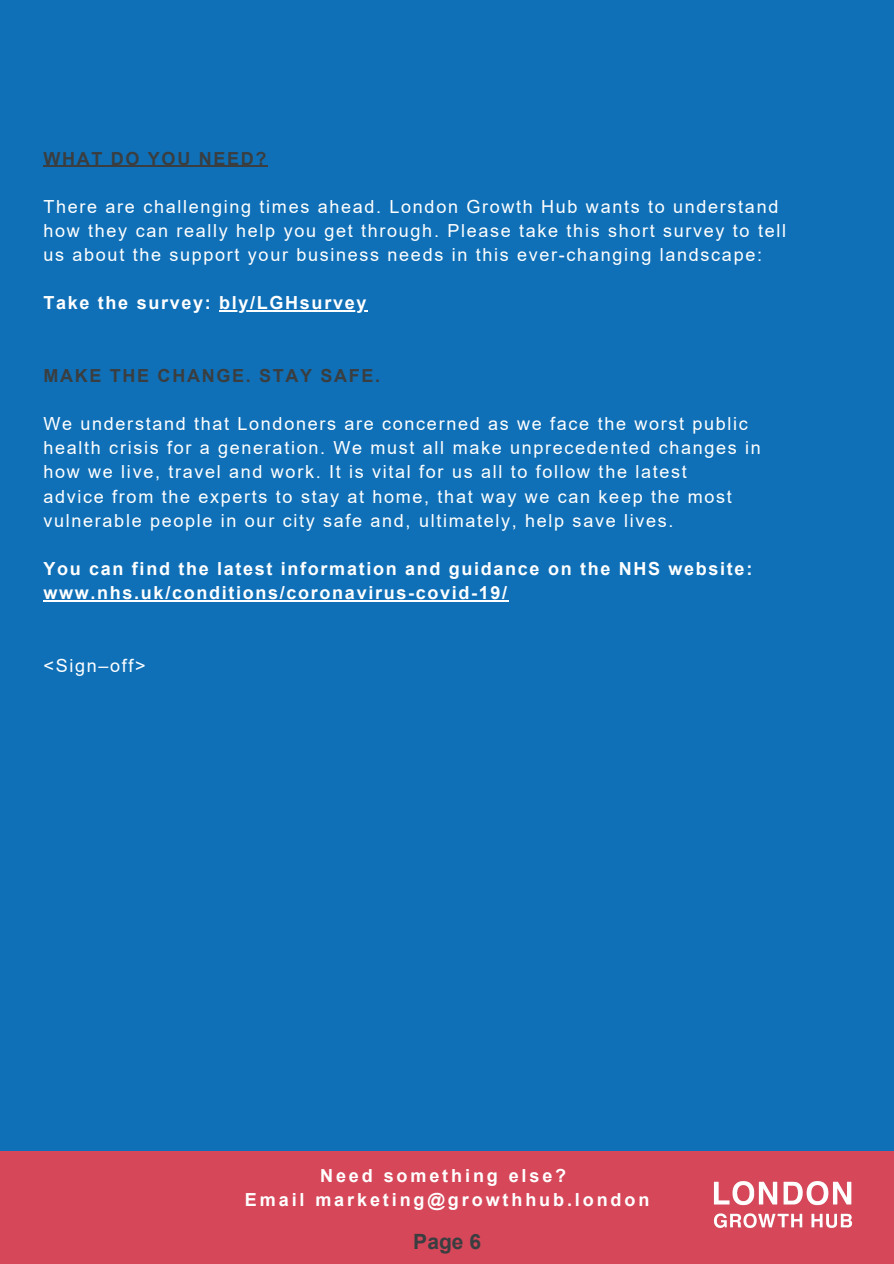
<style>
.page{position:relative;width:894px;height:1264px;background:#fff}
.page>*{position:absolute;margin:0;border:0;box-sizing:border-box;transform-origin:0 0}
.t1{font:700 21px "Arial";color:#3a3e41}
.t2{font:18px/24.2px "Arial";letter-spacing:.095em;color:#fff}
.t3{font:700 18px/24.2px "Arial";letter-spacing:.095em;color:#fff}
.t4{font:700 18px/24.8px "Arial";letter-spacing:.16em;color:#fff;text-align:center}
.t5{font:700 18px "Arial";letter-spacing:.095em;color:#3a3e41}
</style>
<div class="page">
<div style="left:0;top:0;width:893px;height:1263px;background:#0f70b7"></div>
<div style="left:0;top:1151px;width:893px;height:112px;background:#d64759"></div>
<hr style="left:43px;top:166px;width:225px;height:1px;background:#3a3e41">
<hr style="left:219px;top:310px;width:149px;height:2px;background:#fff">
<hr style="left:43px;top:600px;width:466px;height:1px;background:#fff">
<img style="left:713px;top:1181px;width:139px;height:47px">
<p class="t5" style="left:43px;top:148px;width:224px">WHAT DO YOU NEED?</p>
<p class="t2" style="left:43px;top:194px;width:743px">There are challenging times ahead. London Growth Hub wants to understand how they can really help you get through. Please take this short survey to tell us about the support your business needs in this ever-changing landscape:</p>
<p class="t3" style="left:43px;top:291px;width:324px">Take the survey: bly/LGHsurvey</p>
<p class="t5" style="left:43px;top:365px;width:338px">MAKE THE CHANGE. STAY SAFE.</p>
<p class="t2" style="left:43px;top:412px;width:718px">We understand that Londoners are concerned as we face the worst public health crisis for a generation. We must all make unprecedented changes in how we live, travel and work. It is vital for us all to follow the latest<br>advice from the experts to stay at home, that way we can keep the most vulnerable people in our city safe and, ultimately, help save lives.</p>
<p class="t3" style="left:43px;top:556px;width:710px">You can find the latest information and guidance on the NHS website: www.nhs.uk/conditions/coronavirus-covid-19/</p>
<p class="t2" style="left:43px;top:653px;width:104px">&lt;Sign–off&gt;</p>
<p class="t4" style="left:245px;top:1162px;width:406px">Need something else?<br>Email marketing@growthhub.london</p>
<p class="t1" style="left:413px;top:1229px;width:69px">Page 6</p>
</div>
